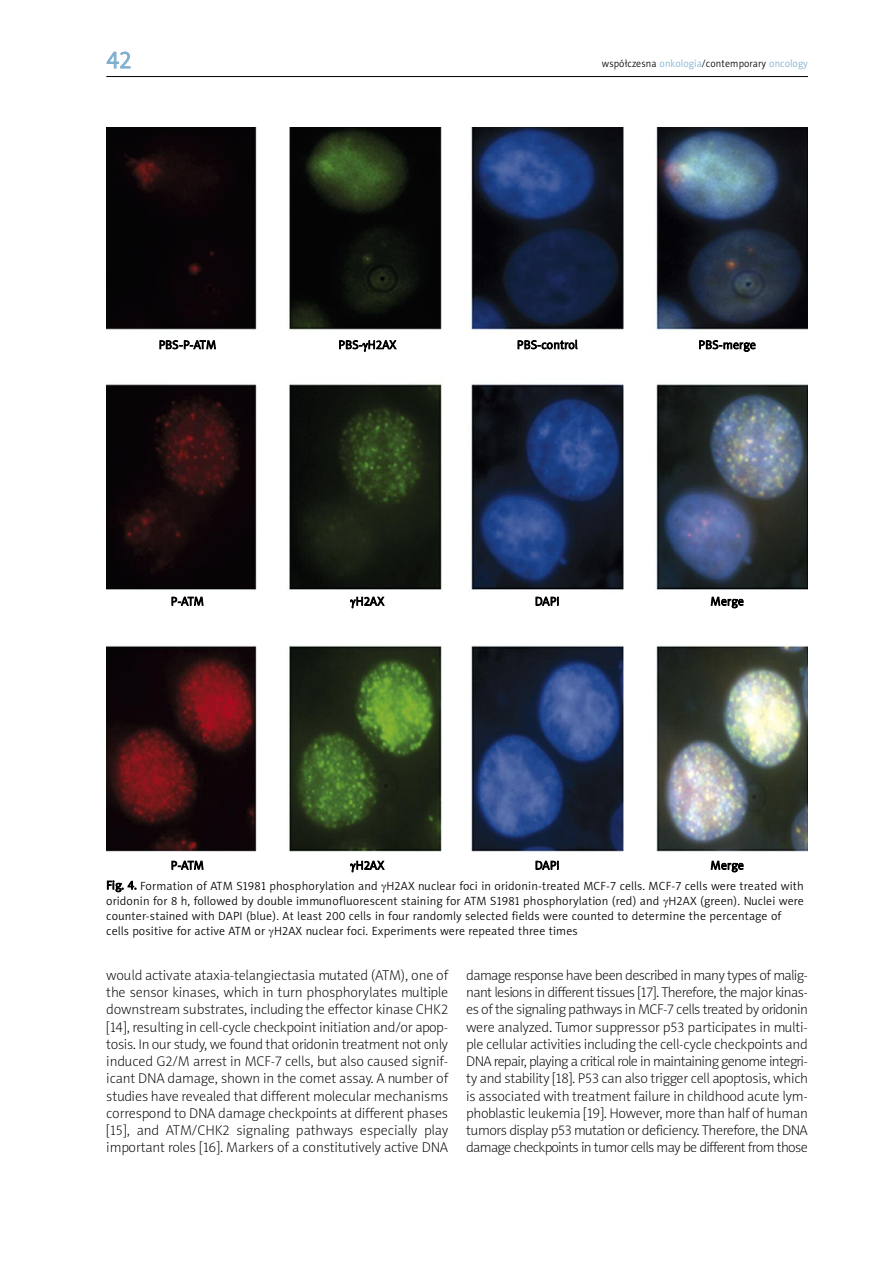
<style>
.page{position:relative;width:893px;height:1263px;background:#fff}
.page>*{position:absolute;margin:0;border:0;box-sizing:border-box;transform-origin:0 0}
.t1{font:24px "Naomi Sans EFNPS Light";color:#7caece}
.t2{font:14.25px/17.2px "Naomi Sans EFNPS Thin";letter-spacing:-.035em;color:#000;text-align:justify}
.t3{font:12px/15px "Naomi Sans EFNPS Light";letter-spacing:.015em;color:#000}
.t4{font:10.5px "Naomi Sans EFNPS Light";letter-spacing:.015em;color:#000;scale:.95 1}
.s1{color:#7caece}
</style>
<div class="page">
<img style="left:106px;top:128px;width:702px;height:724px">
<hr style="left:106px;top:76px;width:702px;height:1px;background:#000">
<svg style="left:363px;top:343px;width:5px;height:8px"></svg>
<svg style="left:350px;top:600px;width:5px;height:8px"></svg>
<h1 class="t1" style="left:106px;top:51px;width:26px">42</h1>
<p class="t4" style="left:602px;top:60px;width:218px">współczesna <span class="s1">onkologia</span>/contemporary <span class="s1">oncology</span></p>
<p class="t3" style="left:159px;top:338px;width:59px">PBS-P-ATM</p>
<p class="t3" style="left:338px;top:338px;width:59px">PBS- H2AX</p>
<p class="t3" style="left:517px;top:338px;width:62px">PBS-control</p>
<p class="t3" style="left:698px;top:338px;width:59px">PBS-merge</p>
<p class="t3" style="left:171px;top:595px;width:34px">P-ATM</p>
<p class="t3" style="left:356px;top:595px;width:30px">H2AX</p>
<p class="t3" style="left:535px;top:595px;width:26px">DAPI</p>
<p class="t3" style="left:710px;top:595px;width:35px">Merge</p>
<p class="t3" style="left:106px;top:856px;width:699px;line-height:20.1px;text-indent:604px">Merge<br>Fig. 4. Formation of ATM S1981 phosphorylation and H2AX nuclear foci in oridonin-treated MCF-7 cells. MCF-7 cells were treated with</p>
<p class="t3" style="left:106px;top:894px;width:699px">oridonin for 8 h, followed by double immunofluorescent staining for ATM S1981 phosphorylation (red) and H2AX (green). Nuclei were counter-stained with DAPI (blue). At least 200 cells in four randomly selected fields were counted to determine the percentage of cells positive for active ATM or H2AX nuclear foci. Experiments were repeated three times</p>
<p class="t3" style="left:171px;top:859px;width:34px">P-ATM</p>
<p class="t3" style="left:356px;top:859px;width:30px">H2AX</p>
<p class="t3" style="left:535px;top:859px;width:26px">DAPI</p>
<p class="t2" style="left:106px;top:968px;width:343px">would activate ataxia-telangiectasia mutated (ATM), one of the sensor kinases, which in turn phosphorylates multiple downstream substrates, including the effector kinase CHK2 [14], resulting in cell-cycle checkpoint initiation and/or apop&shy;tosis. In our study, we found that oridonin treatment not only induced G2/M arrest in MCF-7 cells, but also caused signif&shy;icant DNA damage, shown in the comet assay. A number of studies have revealed that different molecular mechanisms correspond to DNA damage checkpoints at different phases [15], and ATM/CHK2 signaling pathways especially play important roles [16]. Markers of a constitutively active DNA</p>
<p class="t2" style="left:466px;top:968px;width:343px">damage response have been described in many types of malig&shy;nant lesions in different tissues [17]. Therefore, the major kinas&shy;es of the signaling pathways in MCF-7 cells treated by oridonin were analyzed. Tumor suppressor p53 participates in multi&shy;ple cellular activities including the cell-cycle checkpoints and DNA repair, playing a critical role in maintaining genome integri&shy;ty and stability [18]. P53 can also trigger cell apoptosis, which is associated with treatment failure in childhood acute lym&shy;phoblastic leukemia [19]. However, more than half of human tumors display p53 mutation or deficiency. Therefore, the DNA damage checkpoints in tumor cells may be different from those</p>
</div>
